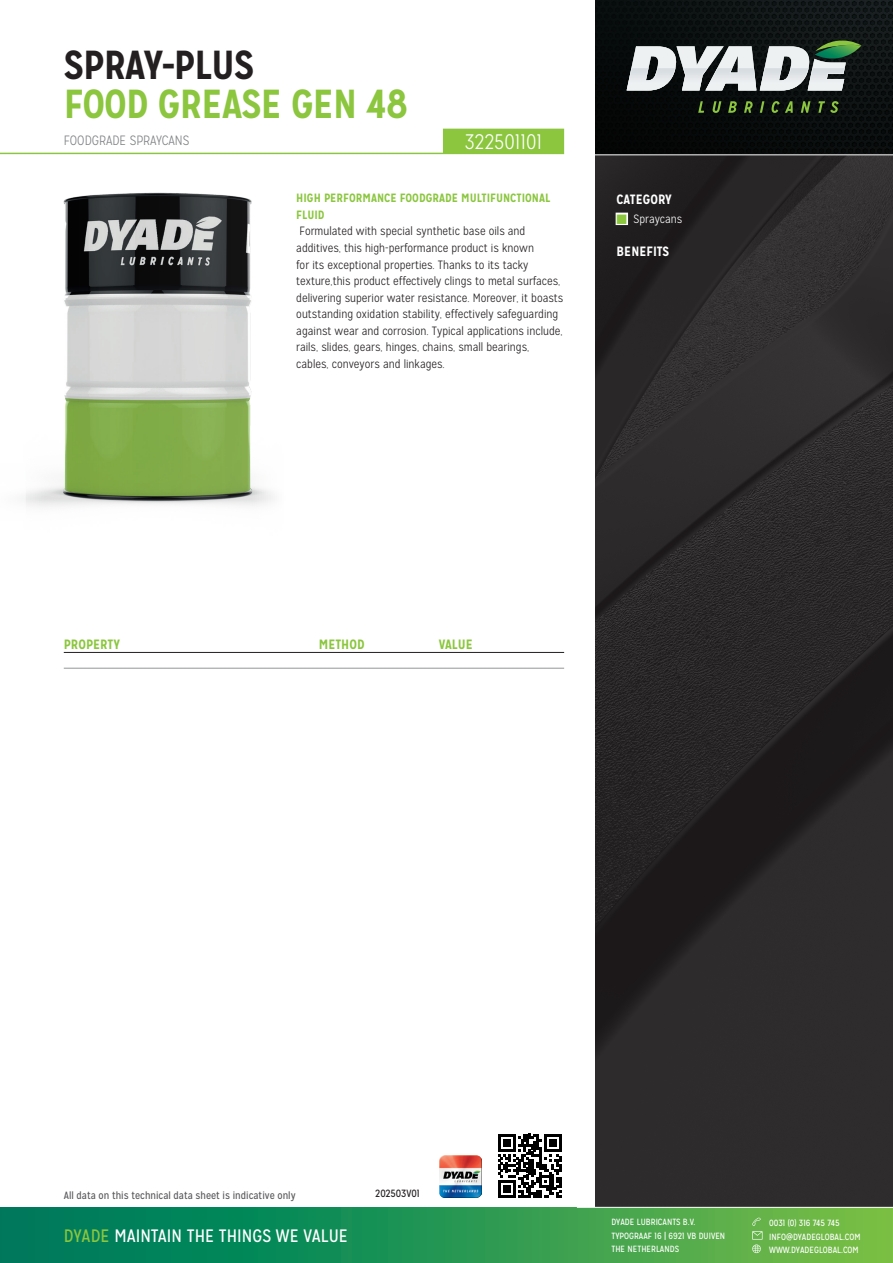
<style>
.page{position:relative;width:893px;height:1263px;background:#fff}
.page>*{position:absolute;margin:0;border:0;box-sizing:border-box;transform-origin:0 0}
.t1{font:700 40.5px "Mission Gothic";letter-spacing:-.02em;color:#8bc63e}
.t2{font:700 40.5px "Mission Gothic";letter-spacing:-.02em;color:#231f20}
.t3{font:300 21px "Mission Gothic";color:#fff}
.t4{font:18px "Mission Gothic";color:#fff}
.t5{font:700 13.5px "Mission Gothic";color:#8bc63e}
.t6{font:300 13.5px "Mission Gothic";color:#808285}
.t7{font:700 13.5px "Mission Gothic";color:#fff}
.t8{font:300 12px/16.5px "Mission Gothic";color:#231f20}
.t9{font:700 12px/16.5px "Mission Gothic";color:#8bc63e}
.t10{font:300 12px "Mission Gothic";color:#fff}
.t11{font:10.5px "Mission Gothic";color:#5a5a5d}
.t12{font:10.5px "Mission Gothic";color:#231f20}
.t13{font:9px/13.5px "Mission Gothic";color:#fff}
.s1{font-family:"European Pi Three";font-weight:400;font-size:10.5px}
.s2{color:#8bc63e}
</style>
<div class="page">
<svg style="left:595px;top:155px;width:298px;height:1052px;background:#2a2729"></svg>
<img style="left:595px;top:0;width:298px;height:154px">
<svg style="left:627px;top:40px;width:234px;height:50px;background:#8c9491"></svg>
<svg style="left:698px;top:101px;width:6px;height:12px"></svg>
<svg style="left:713px;top:101px;width:8px;height:12px"></svg>
<svg style="left:728px;top:101px;width:9px;height:12px"></svg>
<svg style="left:744px;top:101px;width:9px;height:12px"></svg>
<svg style="left:760px;top:101px;width:4px;height:12px"></svg>
<svg style="left:772px;top:101px;width:21px;height:12px"></svg>
<svg style="left:801px;top:101px;width:9px;height:12px"></svg>
<svg style="left:818px;top:101px;width:21px;height:12px"></svg>
<div style="left:0;top:1208px;width:893px;height:55px;background:linear-gradient(to right,#00745e,#73bd46)"></div>
<svg style="left:752px;top:1217px;width:10px;height:36px"></svg>
<img style="left:440px;top:1155px;width:42px;height:42px">
<svg style="left:498px;top:1134px;width:64px;height:64px"></svg>
<div style="left:446px;top:129px;width:118px;height:25px;background:#8bc63e"></div>
<img style="left:0;top:128px;width:446px;height:379px">
<hr style="left:64px;top:652px;width:500px;height:1px;background:#231f20">
<hr style="left:64px;top:668px;width:500px;height:1px;background:#939598">
<h1 class="t2" style="left:64px;top:40px;width:192px">SPRAY-PLUS</h1>
<h1 class="t1" style="left:64px;top:79px;width:346px">FOOD GREASE GEN 48</h1>
<p class="t6" style="left:64px;top:132px;width:127px">FOODGRADE SPRAYCANS</p>
<h2 class="t3" style="left:465px;top:130px;width:79px">322501101</h2>
<p class="t9" style="left:296px;top:190px;width:256px">HIGH PERFORMANCE FOODGRADE MULTIFUNCTIONAL<br>FLUID</p>
<p class="t8" style="left:296px;top:223px;width:268px">Formulated with special synthetic base oils and additives, this high-performance product is known<br>for its exceptional properties. Thanks to its tacky texture,this product effectively clings to metal surfaces, delivering superior water resistance. Moreover, it boasts outstanding oxidation stability, effectively safeguarding against wear and corrosion. Typical applications include, rails, slides, gears, hinges, chains, small bearings, cables, conveyors and linkages.</p>
<p class="t7" style="left:617px;top:190px;width:57px">CATEGORY</p>
<p class="t10" style="left:617px;top:212px;width:67px"><span class="s1">N</span> Spraycans</p>
<p class="t7" style="left:617px;top:243px;width:54px">BENEFITS</p>
<p class="t5" style="left:64px;top:636px;width:58px">PROPERTY</p>
<p class="t5" style="left:319px;top:636px;width:47px">METHOD</p>
<p class="t5" style="left:439px;top:636px;width:36px">VALUE</p>
<p class="t11" style="left:64px;top:1189px;width:233px">All data on this technical data sheet is indicative only</p>
<p class="t12" style="left:375px;top:1187px;width:46px">202503V01</p>
<h3 class="t4" style="left:64px;top:1225px;width:286px"><span class="s2">DYADE</span> MAINTAIN THE THINGS WE VALUE</h3>
<p class="t13" style="left:611px;top:1215px;width:115px">DYADE LUBRICANTS B.V.<br>TYPOGRAAF 16 | 6921 VB DUIVEN<br>THE NETHERLANDS</p>
<p class="t13" style="left:769px;top:1216px;width:93px">0031 (0) 316 745 745<br>INFO@DYADEGLOBAL.COM<br>WWW.DYADEGLOBAL.COM</p>
</div>
